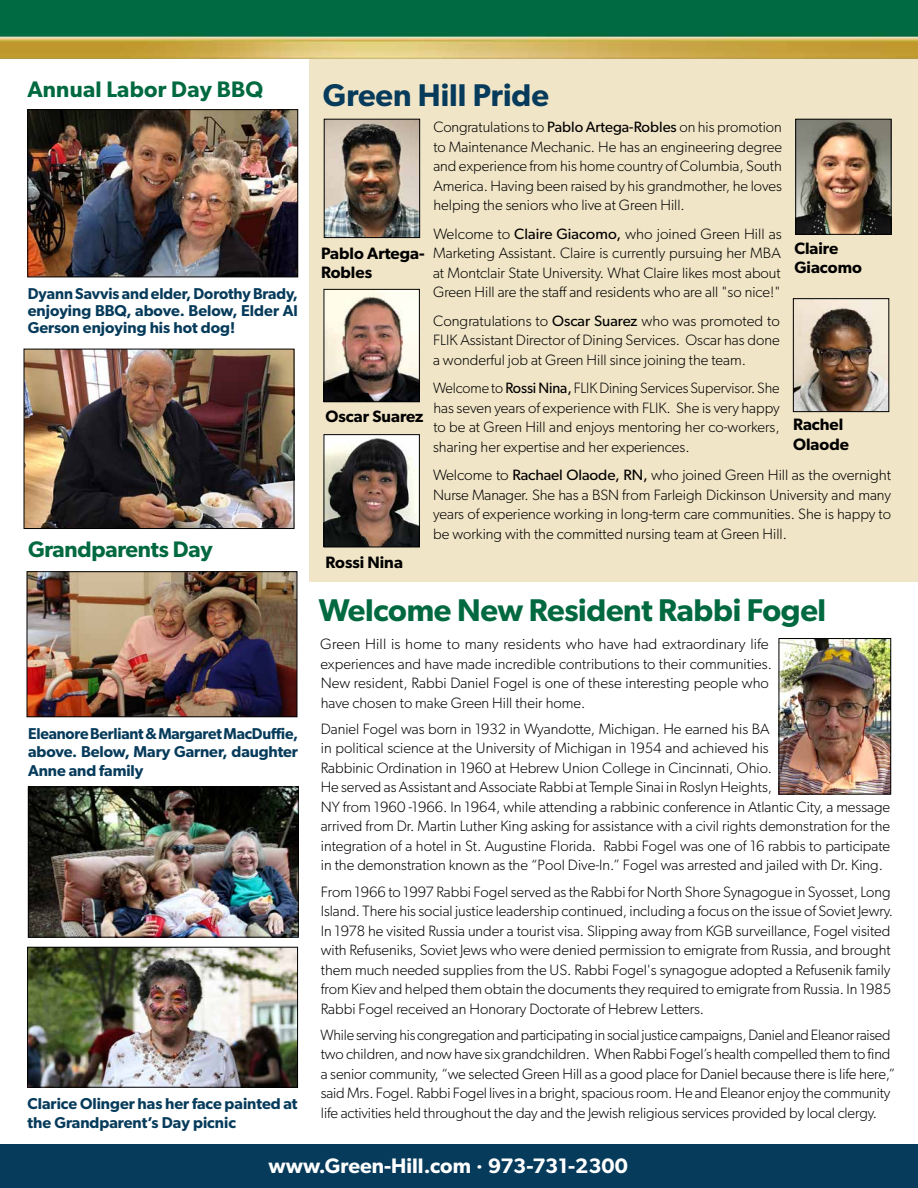
<style>
.page{position:relative;width:918px;height:1188px;background:#fff}
.page>*{position:absolute;margin:0;border:0;box-sizing:border-box;transform-origin:0 0}
.t1{font:600 31.5px "Gibson";letter-spacing:-.01em;color:#006940}
.t2{font:600 31.5px "Gibson";color:#063b5b}
.t3{font:600 22.5px "Gibson";color:#006940}
.t4{font:600 21px "Gibson";color:#fff}
.t5{font:600 16.5px/19.2px "Gibson";color:#000}
.t6{font:600 15.75px/18.9px "Gibson";color:#063b5b;text-align:justify}
.t7{font:300 15px/19.5px "Gibson";color:#000;text-align:justify}
.s1{font-weight:400}
</style>
<div class="page">
<div style="left:310px;top:0;width:608px;height:581px;background:#f1e5c7"></div>
<img style="left:30px;top:111px;width:266px;height:164px">
<div style="left:28px;top:109px;width:270px;height:168px;border:1px solid #000"></div>
<img style="left:26px;top:351px;width:266px;height:176px">
<div style="left:24px;top:349px;width:270px;height:180px;border:1px solid #000"></div>
<img style="left:29px;top:949px;width:267px;height:136px">
<div style="left:27px;top:947px;width:271px;height:140px;border:1px solid #000"></div>
<img style="left:29px;top:574px;width:266px;height:141px">
<div style="left:27px;top:572px;width:270px;height:145px;border:1px solid #000"></div>
<img style="left:30px;top:789px;width:266px;height:146px">
<div style="left:28px;top:787px;width:270px;height:150px;border:1px solid #000"></div>
<img style="left:781px;top:640px;width:108px;height:152px">
<div style="left:779px;top:638px;width:112px;height:156px;border:1px solid #000"></div>
<img style="left:326px;top:121px;width:92px;height:115px">
<div style="left:324px;top:119px;width:96px;height:119px;border:1px solid #000"></div>
<img style="left:797px;top:121px;width:92px;height:112px">
<div style="left:795px;top:119px;width:96px;height:116px;border:1px solid #000"></div>
<img style="left:326px;top:291px;width:92px;height:109px">
<div style="left:324px;top:289px;width:96px;height:113px;border:1px solid #000"></div>
<img style="left:326px;top:436px;width:92px;height:109px">
<div style="left:324px;top:434px;width:96px;height:113px;border:1px solid #000"></div>
<img style="left:795px;top:300px;width:92px;height:110px">
<div style="left:793px;top:298px;width:96px;height:114px;border:1px solid #000"></div>
<div style="left:0;top:1145px;width:918px;height:43px;background:#063b5b"></div>
<img style="left:0;top:0;width:918px;height:59px">
<h2 class="t3" style="left:27px;top:75px;width:237px">Annual Labor Day BBQ</h2>
<p class="t6" style="left:28px;top:284px;width:272px;line-height:17.2px">Dyann Savvis and elder, Dorothy Brady, enjoying BBQ, above. Below, Elder Al Gerson enjoying his hot dog!</p>
<h2 class="t3" style="left:28px;top:535px;width:186px">Grandparents Day</h2>
<p class="t6" style="left:28px;top:723px;width:272px">Eleanore Berliant &amp; Margaret MacDuffie, above. Below, Mary Garner, daughter Anne and family</p>
<p class="t6" style="left:28px;top:1094px;width:272px">Clarice Olinger has her face painted at the Grandparent’s Day picnic</p>
<h1 class="t2" style="left:323px;top:76px;width:228px">Green Hill Pride</h1>
<p class="t7" style="left:433px;top:117px;width:350px">Congratulations to <span class="s1">Pablo Artega-Robles</span> on his promotion to Maintenance Mechanic. He has an engineering degree and experience from his home country of Columbia, South America. Having been raised by his grandmother, he loves helping the seniors who live at Green Hill.</p>
<p class="t7" style="left:433px;top:224px;width:350px">Welcome to <span class="s1">Claire Giacomo,</span> who joined Green Hill as Marketing Assistant. Claire is currently pursuing her MBA at Montclair State University. What Claire likes most about Green Hill are the staff and residents who are all "so nice!"</p>
<p class="t7" style="left:433px;top:311px;width:348px">Congratulations to <span class="s1">Oscar Suarez</span> who was promoted to FLIK Assistant Director of Dining Services. Oscar has done a wonderful job at Green Hill since joining the team.</p>
<p class="t7" style="left:433px;top:378px;width:348px">Welcome to <span class="s1">Rossi Nina,</span> FLIK Dining Services Supervisor. She has seven years of experience with FLIK. She is very happy to be at Green Hill and enjoys mentoring her co-workers, sharing her expertise and her experiences.</p>
<p class="t7" style="left:433px;top:465px;width:459px">Welcome to <span class="s1">Rachael Olaode, RN,</span> who joined Green Hill as the overnight Nurse Manager. She has a BSN from Farleigh Dickinson University and many years of experience working in long-term care communities. She is happy to be working with the committed nursing team at Green Hill.</p>
<p class="t5" style="left:321px;top:243px;width:105px">Pablo Artega-<br>Robles</p>
<p class="t5" style="left:794px;top:239px;width:69px">Claire<br>Giacomo</p>
<p class="t5" style="left:326px;top:406px;width:99px">Oscar Suarez</p>
<p class="t5" style="left:793px;top:415px;width:57px">Rachel<br>Olaode</p>
<p class="t5" style="left:326px;top:552px;width:79px">Rossi Nina</p>
<h1 class="t1" style="left:319px;top:591px;width:509px">Welcome New Resident Rabbi Fogel</h1>
<p class="t7" style="left:320px;top:634px;width:453px;text-align:left">Green Hill is home to many residents who have had extraordinary life experiences and have made incredible contributions to their communities.<br>New resident, Rabbi Daniel Fogel is one of these interesting people who have chosen to make Green Hill their home.</p>
<p class="t7" style="left:321px;top:719px;width:571px;text-align:left">Daniel Fogel was born in 1932 in Wyandotte, Michigan. He earned his BA<br>in political science at the University of Michigan in 1954 and achieved his<br>Rabbinic Ordination in 1960 at Hebrew Union College in Cincinnati, Ohio.<br>He served as Assistant and Associate Rabbi at Temple Sinai in Roslyn Heights,<br>NY from 1960 -1966. In 1964, while attending a rabbinic conference in Atlantic City, a message arrived from Dr. Martin Luther King asking for assistance with a civil rights demonstration for the integration of a hotel in St. Augustine Florida. Rabbi Fogel was one of 16 rabbis to participate in the demonstration known as the “Pool Dive-In.” Fogel was arrested and jailed with Dr. King.</p>
<p class="t7" style="left:321px;top:882px;width:574px;text-align:left">From 1966 to 1997 Rabbi Fogel served as the Rabbi for North Shore Synagogue in Syosset, Long Island. There his social justice leadership continued, including a focus on the issue of Soviet Jewry.<br>In 1978 he visited Russia under a tourist visa. Slipping away from KGB surveillance, Fogel visited with Refuseniks, Soviet Jews who were denied permission to emigrate from Russia, and brought them much needed supplies from the US. Rabbi Fogel's synagogue adopted a Refusenik family from Kiev and helped them obtain the documents they required to emigrate from Russia. In 1985<br>Rabbi Fogel received an Honorary Doctorate of Hebrew Letters.</p>
<p class="t7" style="left:321px;top:1025px;width:576px;text-align:left">While serving his congregation and participating in social justice campaigns, Daniel and Eleanor raised two children, and now have six grandchildren. When Rabbi Fogel’s health compelled them to find a senior community, “we selected Green Hill as a good place for Daniel because there is life here,” said Mrs. Fogel. Rabbi Fogel lives in a bright, spacious room. He and Eleanor enjoy the community life activities held throughout the day and the Jewish religious services provided by local clergy.</p>
<h3 class="t4" style="left:269px;top:1154px;width:361px">www.Green-Hill.com · 973-731-2300</h3>
</div>
